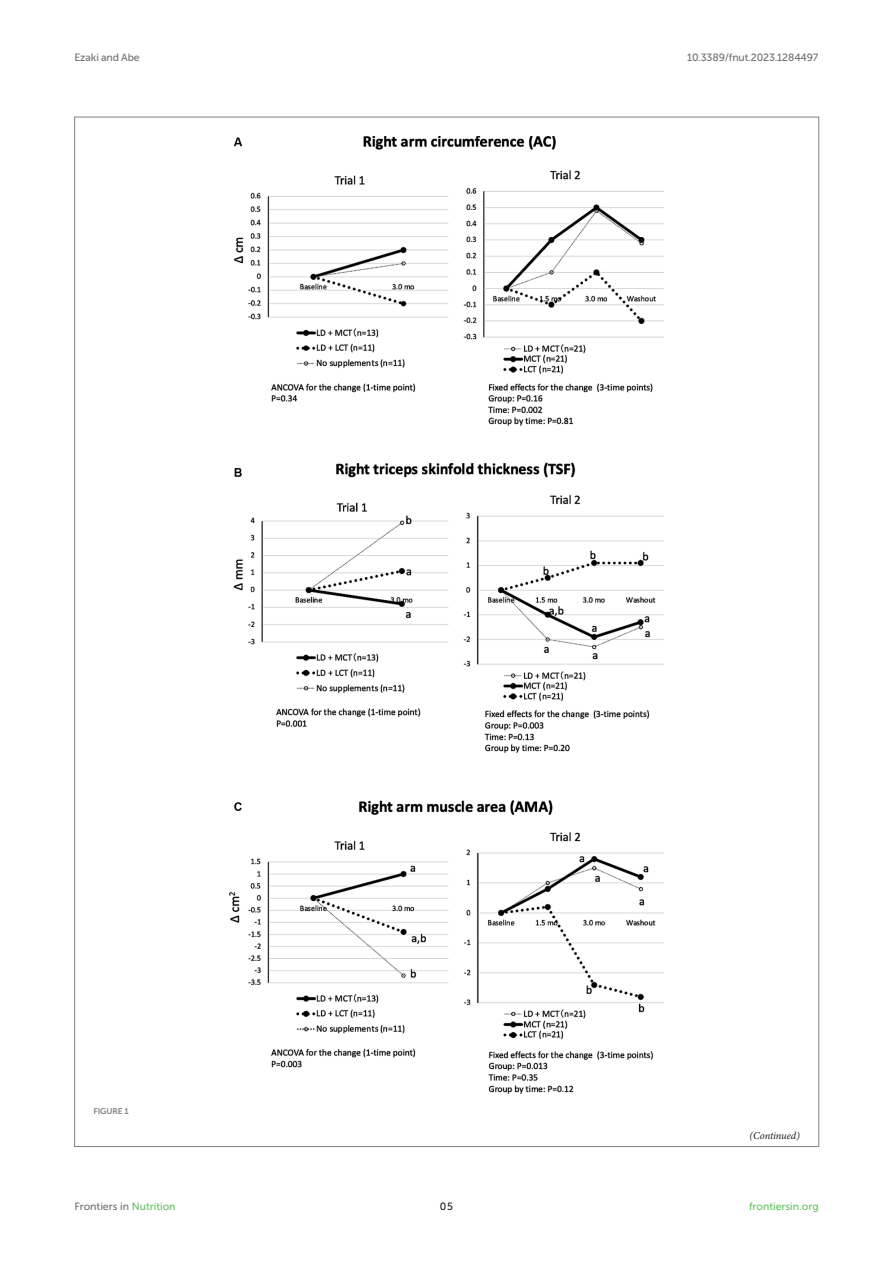
<style>
.page{position:relative;width:893px;height:1263px;background:#fff}
.page>*{position:absolute;margin:0;border:0;box-sizing:border-box;transform-origin:0 0}
.t1{font:10.5px "Museo Sans 500";letter-spacing:-.015em;color:#706f70}
.t2{font:10.5px "Museo Sans 500";color:#65c161}
.T_Continue{font:italic 10.5px "Minion Pro";letter-spacing:-.01em;color:#1b1c1b}
.t3{font:10.5px "Museo Sans 500";color:#1b1c1b}
.FIG_HD{font:8.25px "Museo Sans 700";letter-spacing:-.01em;color:#7e7f7f}
.s1{color:#65c161}
</style>
<div class="page">
<img style="left:229px;top:136px;width:435px;height:958px">
<p class="t1" style="left:74px;top:51px;width:67px">Ezaki and Abe</p>
<p class="t1" style="left:687px;top:51px;width:133px">10.3389/fnut.2023.1284497</p>
<p class="FIG_HD" style="left:94px;top:1106px;width:37px">FIGURE 1</p>
<p class="T_Continue" style="left:750px;top:1129px;width:52px">(Continued)</p>
<p class="t1" style="left:74px;top:1200px;width:103px">Frontiers in <span class="s1">Nutrition</span></p>
<p class="t3" style="left:440px;top:1200px;width:14px">05</p>
<p class="t2" style="left:749px;top:1200px;width:71px">frontiersin.org</p>
</div>
